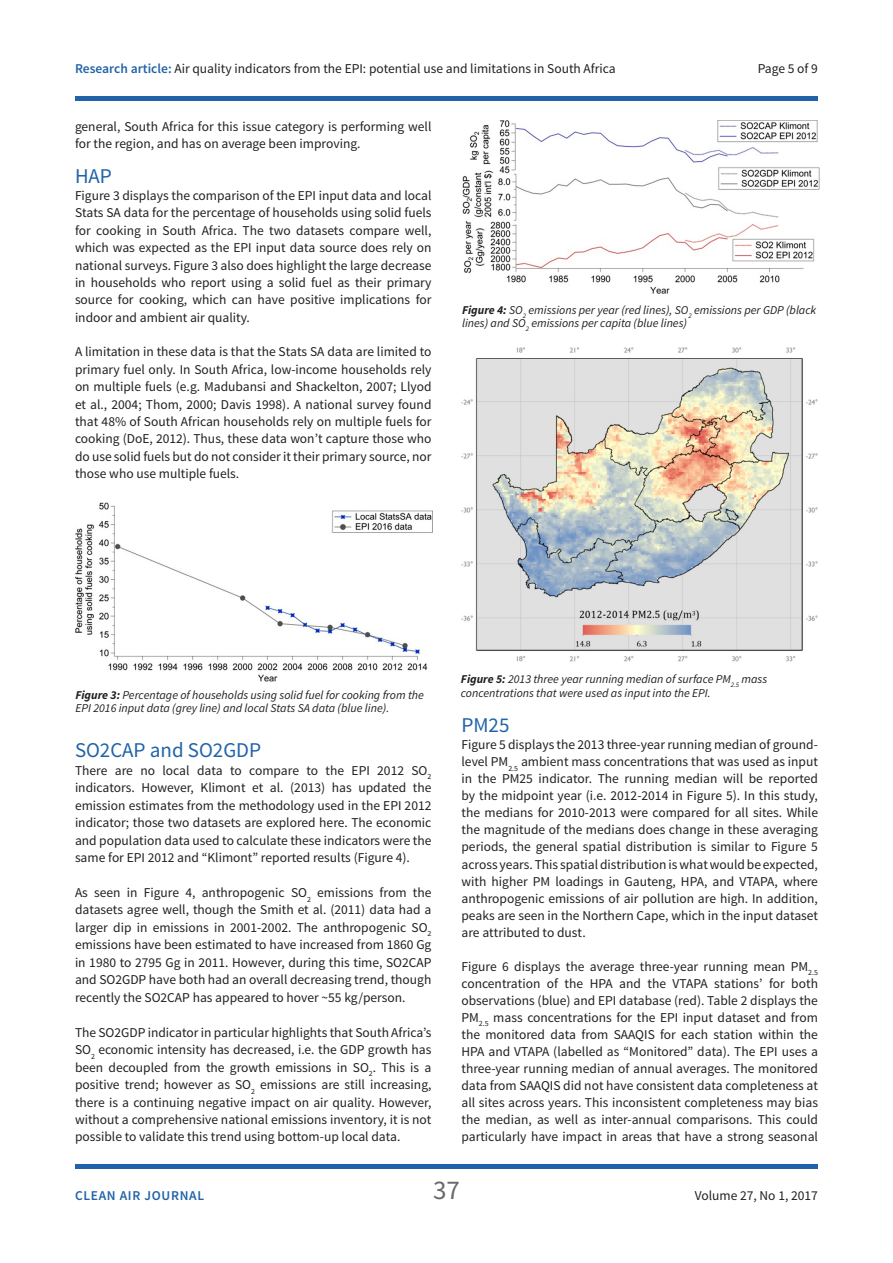
<style>
.page{position:relative;width:893px;height:1263px;background:#fff}
.page>*{position:absolute;margin:0;border:0;box-sizing:border-box;transform-origin:0 0}
.t1{font:27px "Source Sans Pro";color:#686868}
.t2{font:21px "Source Sans Pro";color:#2163a8}
.t3{font:13.5px/17.4px "Source Sans Pro";color:#231f20;text-align:justify}
.t4{font:600 13.5px "Source Sans Pro";letter-spacing:.05em;color:#2163a8}
.t5{font:italic 12px/13.5px "Source Sans Pro";color:#231f20}
.s1{font-weight:600;color:#2163a8}
.s2{font-weight:700}
</style>
<div class="page">
<div style="left:75px;top:1164px;width:743px;height:5px;background:#2163a8"></div>
<hr style="left:75px;top:96px;width:743px;height:4px;background:#2163a8">
<img style="left:76px;top:502px;width:356px;height:179px">
<img style="left:461px;top:348px;width:357px;height:314px">
<img style="left:463px;top:120px;width:356px;height:173px">
<p class="t3" style="left:75px;top:60px;width:542px"><span class="s1">Research article:</span> Air quality indicators from the EPI: potential use and limitations in South Africa</p>
<p class="t3" style="left:758px;top:60px;width:62px">Page 5 of 9</p>
<p class="t3" style="left:75px;top:118px;width:358px">general, South Africa for this issue category is performing well for the region, and has on average been improving.</p>
<p class="t2" style="left:75px;top:163px;width:38px">HAP</p>
<p class="t3" style="left:75px;top:187px;width:358px">Figure 3 displays the comparison of the EPI input data and local Stats SA data for the percentage of households using solid fuels for cooking in South Africa. The two datasets compare well, which was expected as the EPI input data source does rely on national surveys. Figure 3 also does highlight the large decrease in households who report using a solid fuel as their primary source for cooking, which can have positive implications for indoor and ambient air quality.</p>
<p class="t3" style="left:75px;top:343px;width:358px">A limitation in these data is that the Stats SA data are limited to primary fuel only. In South Africa, low-income households rely on multiple fuels (e.g. Madubansi and Shackelton, 2007; Llyod et al., 2004; Thom, 2000; Davis 1998). A national survey found that 48% of South African households rely on multiple fuels for cooking (DoE, 2012). Thus, these data won’t capture those who do use solid fuels but do not consider it their primary source, nor those who use multiple fuels.</p>
<p class="t5" style="left:462px;top:303px;width:356px"><span class="s2">Figure 4:</span> SO<sub>2</sub> emissions per year (red lines), SO<sub>2</sub> emissions per GDP (black lines) and SO<sub>2</sub> emissions per capita (blue lines)</p>
<p class="t5" style="left:75px;top:688px;width:350px"><span class="s2">Figure 3:</span> Percentage of households using solid fuel for cooking from the<br>EPI 2016 input data (grey line) and local Stats SA data (blue line).</p>
<p class="t2" style="left:75px;top:737px;width:188px">SO2CAP and SO2GDP</p>
<p class="t3" style="left:75px;top:762px;width:358px">There are no local data to compare to the EPI 2012 SO<sub>2 </sub>indicators. However, Klimont et al. (2013) has updated the emission estimates from the methodology used in the EPI 2012 indicator; those two datasets are explored here. The economic and population data used to calculate these indicators were the same for EPI 2012 and “Klimont” reported results (Figure 4).</p>
<p class="t3" style="left:75px;top:884px;width:358px">As seen in Figure 4, anthropogenic SO<sub>2</sub> emissions from the datasets agree well, though the Smith et al. (2011) data had a larger dip in emissions in 2001-2002. The anthropogenic SO<sub>2 </sub>emissions have been estimated to have increased from 1860 Gg in 1980 to 2795 Gg in 2011. However, during this time, SO2CAP and SO2GDP have both had an overall decreasing trend, though recently the SO2CAP has appeared to hover ~55 kg/person.</p>
<p class="t3" style="left:75px;top:1024px;width:358px">The SO2GDP indicator in particular highlights that South Africa’s SO<sub>2</sub> economic intensity has decreased, i.e. the GDP growth has been decoupled from the growth emissions in SO<sub>2</sub>. This is a positive trend; however as SO<sub>2</sub> emissions are still increasing, there is a continuing negative impact on air quality. However, without a comprehensive national emissions inventory, it is not possible to validate this trend using bottom-up local data.</p>
<p class="t5" style="left:461px;top:673px;width:308px"><span class="s2">Figure 5:</span> 2013 three year running median of surface PM<sub>2.5</sub> mass concentrations that were used as input into the EPI.</p>
<p class="t2" style="left:461px;top:712px;width:50px">PM25</p>
<p class="t3" style="left:461px;top:736px;width:358px">Figure 5 displays the 2013 three-year running median of ground&shy;level PM<sub>2.5</sub> ambient mass concentrations that was used as input in the PM25 indicator. The running median will be reported by the midpoint year (i.e. 2012-2014 in Figure 5). In this study, the medians for 2010-2013 were compared for all sites. While the magnitude of the medians does change in these averaging periods, the general spatial distribution is similar to Figure 5 across years. This spatial distribution is what would be expected, with higher PM loadings in Gauteng, HPA, and VTAPA, where anthropogenic emissions of air pollution are high. In addition, peaks are seen in the Northern Cape, which in the input dataset are attributed to dust.</p>
<p class="t3" style="left:461px;top:958px;width:358px">Figure 6 displays the average three-year running mean PM<sub>2.5 </sub>concentration of the HPA and the VTAPA stations’ for both observations (blue) and EPI database (red). Table 2 displays the PM<sub>2.5</sub> mass concentrations for the EPI input dataset and from the monitored data from SAAQIS for each station within the HPA and VTAPA (labelled as “Monitored” data). The EPI uses a three-year running median of annual averages. The monitored data from SAAQIS did not have consistent data completeness at all sites across years. This inconsistent completeness may bias the median, as well as inter-annual comparisons. This could particularly have impact in areas that have a strong seasonal</p>
<p class="t4" style="left:75px;top:1187px;width:131px">CLEAN AIR JOURNAL</p>
<h1 class="t1" style="left:433px;top:1174px;width:28px">37</h1>
<p class="t3" style="left:695px;top:1187px;width:125px">Volume 27, No 1, 2017</p>
</div>
